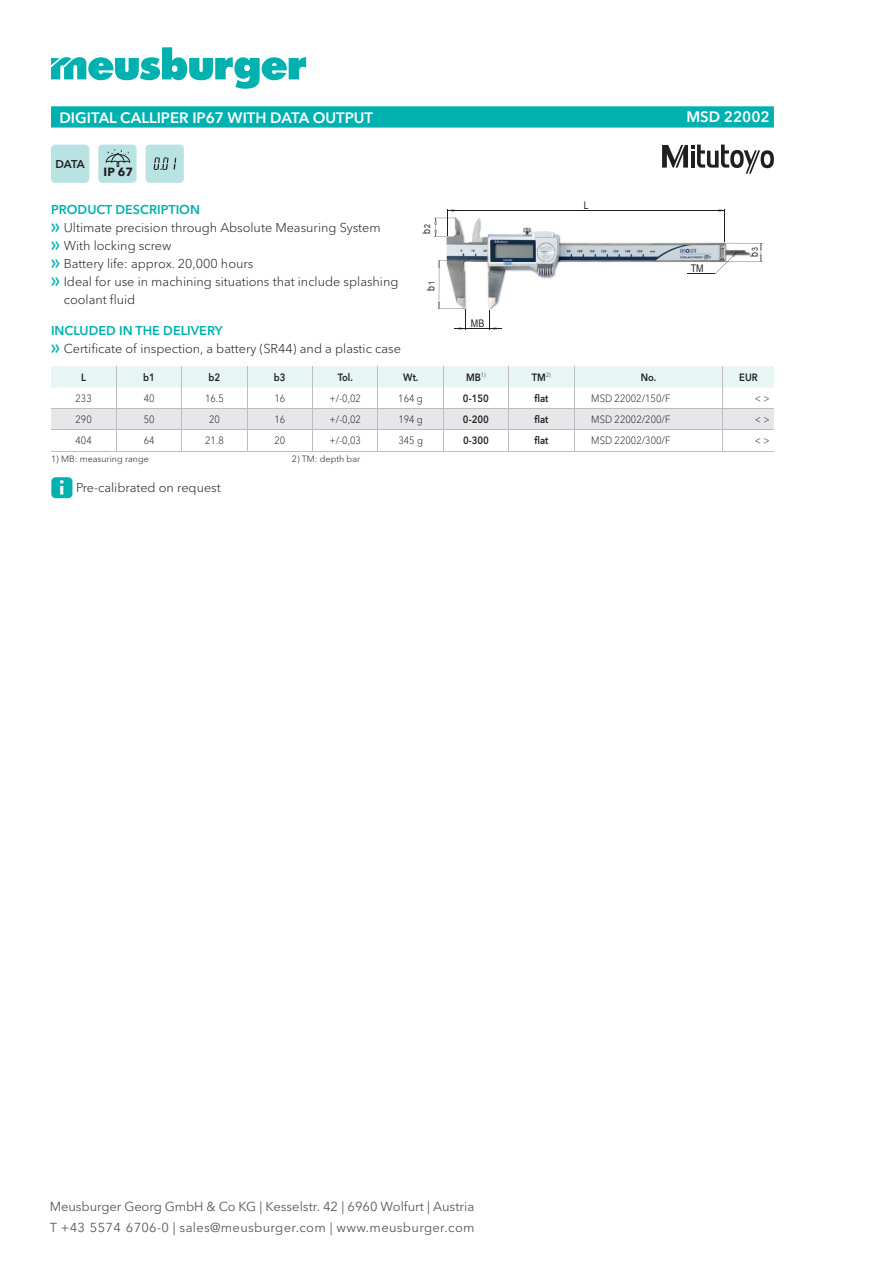
<style>
.page{position:relative;width:893px;height:1263px;background:#fff}
.page>*{position:absolute;margin:0;border:0;box-sizing:border-box;transform-origin:0 0}
.t1{font:600 15px "Avenir Next W1 G";color:#fff}
.t2{font:12.9px/20.7px "Avenir Next W1 G";color:#57585a}
.t3{font:300 12.75px/18px "Avenir Next W1 G";color:#231f20}
.t4{font:600 12.75px "Avenir Next W1 G";color:#00b1b0}
.t5{font:700 11.85px "Avenir Next W1 G";color:#231f20}
.t6{font:600 11.25px "Avenir Next W1 G";color:#231f20}
.t7{font:300 10.5px "Avenir Next W1 G";color:#231f20;scale:.9 1}
.t8{font:600 10.5px "Avenir Next W1 G";color:#231f20;scale:.9 1}
.t9{font:10.5px "Arial";color:#231f20;scale:.85 1}
.t10{font:10.5px "Arial";color:#231f20;scale:.82 1}
.t11{font:300 9px "Avenir Next W1 G";color:#231f20}
.s1{font-family:"Meusburger Sonderzeichen";font-weight:400;color:#00b1b0}
.s2{font-weight:600;color:#00b1b0}
.s3{font-size:8.25px}
</style>
<div class="page">
<svg style="left:51px;top:47px;width:255px;height:42px"></svg>
<svg style="left:51px;top:106px;width:723px;height:22px;background:#08b3b2"></svg>
<div style="left:51px;top:145px;width:38px;height:38px;background:#b9e2e3;border-radius:4px"></div>
<div style="left:98px;top:145px;width:39px;height:38px;background:#b9e2e3;border-radius:4px"></div>
<svg style="left:105px;top:149px;width:26px;height:18px"></svg>
<div style="left:146px;top:145px;width:38px;height:38px;background:#b9e2e3;border-radius:4px"></div>
<svg style="left:154px;top:157px;width:22px;height:13px"></svg>
<svg style="left:662px;top:145px;width:112px;height:29px"></svg>
<img style="left:441px;top:212px;width:310px;height:102px">
<svg style="left:490px;top:310px;width:6px;height:20px"></svg>
<hr style="left:725px;top:209px;width:1px;height:33px;background:#231f20">
<hr style="left:447px;top:210px;width:278px;height:1px;background:#231f20">
<svg style="left:434px;top:209px;width:21px;height:28px"></svg>
<hr style="left:438px;top:261px;width:32px;height:1px;background:#231f20">
<svg style="left:437px;top:302px;width:29px;height:28px"></svg>
<hr style="left:439px;top:261px;width:1px;height:48px;background:#231f20">
<hr style="left:726px;top:261px;width:37px;height:1px;background:#231f20">
<hr style="left:726px;top:243px;width:37px;height:1px;background:#231f20">
<svg style="left:688px;top:251px;width:50px;height:24px"></svg>
<hr style="left:454px;top:328px;width:47px;height:1px;background:#231f20">
<svg style="left:760px;top:243px;width:2px;height:18px"></svg>
<svg style="left:51px;top:366px;width:723px;height:85px"></svg>
<hr style="left:51px;top:451px;width:65px;height:1px;background:#bcbdc0">
<hr style="left:116px;top:451px;width:66px;height:1px;background:#bcbdc0">
<hr style="left:182px;top:451px;width:65px;height:1px;background:#bcbdc0">
<hr style="left:247px;top:451px;width:66px;height:1px;background:#bcbdc0">
<hr style="left:313px;top:451px;width:65px;height:1px;background:#bcbdc0">
<hr style="left:378px;top:451px;width:65px;height:1px;background:#bcbdc0">
<hr style="left:443px;top:451px;width:66px;height:1px;background:#bcbdc0">
<hr style="left:509px;top:451px;width:65px;height:1px;background:#bcbdc0">
<hr style="left:574px;top:451px;width:149px;height:1px;background:#bcbdc0">
<hr style="left:723px;top:451px;width:51px;height:1px;background:#bcbdc0">
<p class="t1" style="left:60px;top:108px;width:315px">DIGITAL CALLIPER IP67 WITH DATA OUTPUT</p>
<p class="t1" style="left:686px;top:108px;width:85px">MSD 22002</p>
<p class="t6" style="left:55px;top:157px;width:31px">DATA</p>
<p class="t5" style="left:104px;top:165px;width:31px">IP 67</p>
<p class="t4" style="left:51px;top:202px;width:151px">PRODUCT DESCRIPTION</p>
<p class="t3" style="left:51px;top:218px;width:331px"><span class="s1">f</span> Ultimate precision through Absolute Measuring System</p>
<p class="t3" style="left:51px;top:236px;width:122px"><span class="s1">f</span> With locking screw</p>
<p class="t3" style="left:51px;top:254px;width:204px"><span class="s1">f</span> Battery life: approx. 20,000 hours</p>
<p class="t3" style="left:51px;top:272px;width:349px"><span class="s1">f</span> Ideal for use in machining situations that include splashing</p>
<p class="t3" style="left:64px;top:290px;width:73px">coolant fluid</p>
<p class="t3" style="left:51px;top:321px;width:351px"><span class="s2">INCLUDED IN THE DELIVERY<br></span><span class="s1">f</span> Certificate of inspection, a battery (SR44) and a plastic case</p>
<p class="t10" style="left:584px;top:198px;width:7px">L</p>
<p class="t9" style="left:420px;top:234px;width:13px;rotate:-90deg">b<span class="s3">2</span></p>
<p class="t9" style="left:747px;top:257px;width:13px;rotate:-90deg">b<span class="s3">3</span></p>
<p class="t9" style="left:691px;top:261px;width:17px">TM</p>
<p class="t9" style="left:424px;top:291px;width:13px;rotate:-90deg">b<span class="s3">1</span></p>
<p class="t9" style="left:471px;top:316px;width:17px">MB</p>
<p class="t8" style="left:81px;top:371px;width:7px">L</p>
<p class="t8" style="left:143px;top:371px;width:15px">b1</p>
<p class="t8" style="left:209px;top:371px;width:15px">b2</p>
<p class="t8" style="left:274px;top:371px;width:15px">b3</p>
<p class="t8" style="left:338px;top:371px;width:18px">Tol.</p>
<p class="t8" style="left:403px;top:371px;width:18px">Wt.</p>
<p class="t8" style="left:466px;top:371px;width:23px">MB<sup>1)</sup></p>
<p class="t8" style="left:532px;top:371px;width:22px">TM<sup>2)</sup></p>
<p class="t8" style="left:641px;top:371px;width:19px">No.</p>
<p class="t8" style="left:739px;top:371px;width:22px">EUR</p>
<p class="t7" style="left:75px;top:392px;width:20px">233</p>
<p class="t7" style="left:144px;top:392px;width:14px">40</p>
<p class="t7" style="left:205px;top:392px;width:22px">16.5</p>
<p class="t7" style="left:274px;top:392px;width:14px">16</p>
<p class="t7" style="left:329px;top:392px;width:36px">+/-0,02</p>
<p class="t7" style="left:398px;top:392px;width:29px">164 g</p>
<p class="t8" style="left:463px;top:392px;width:30px">0-150</p>
<p class="t8" style="left:534px;top:392px;width:17px">flat</p>
<p class="t7" style="left:591px;top:392px;width:89px">MSD 22002/150/F</p>
<p class="t7" style="left:755px;top:392px;width:18px">&lt; &gt;</p>
<p class="t7" style="left:75px;top:413px;width:20px">290</p>
<p class="t7" style="left:144px;top:413px;width:14px">50</p>
<p class="t7" style="left:209px;top:413px;width:14px">20</p>
<p class="t7" style="left:274px;top:413px;width:14px">16</p>
<p class="t7" style="left:330px;top:413px;width:36px">+/-0,02</p>
<p class="t7" style="left:398px;top:413px;width:29px">194 g</p>
<p class="t8" style="left:463px;top:413px;width:30px">0-200</p>
<p class="t8" style="left:534px;top:413px;width:17px">flat</p>
<p class="t7" style="left:591px;top:413px;width:89px">MSD 22002/200/F</p>
<p class="t7" style="left:755px;top:413px;width:18px">&lt; &gt;</p>
<p class="t7" style="left:76px;top:434px;width:20px">404</p>
<p class="t7" style="left:144px;top:434px;width:14px">64</p>
<p class="t7" style="left:205px;top:434px;width:22px">21.8</p>
<p class="t7" style="left:274px;top:434px;width:14px">20</p>
<p class="t7" style="left:330px;top:434px;width:36px">+/-0,03</p>
<p class="t7" style="left:398px;top:434px;width:29px">345 g</p>
<p class="t8" style="left:463px;top:434px;width:30px">0-300</p>
<p class="t8" style="left:534px;top:434px;width:17px">flat</p>
<p class="t7" style="left:591px;top:434px;width:89px">MSD 22002/300/F</p>
<p class="t7" style="left:755px;top:434px;width:18px">&lt; &gt;</p>
<p class="t11" style="left:51px;top:454px;width:99px">1) MB: measuring range</p>
<p class="t11" style="left:292px;top:454px;width:70px">2) TM: depth bar</p>
<p class="t3" style="left:51px;top:478px;width:171px"><span class="s1">E</span> Pre-calibrated on request</p>
<p class="t2" style="left:50px;top:1196px;width:426px">Meusburger Georg GmbH &amp; Co KG | Kesselstr. 42 | 6960 Wolfurt | Austria<br>T +43 5574 6706-0 | sales@meusburger.com | www.meusburger.com</p>
</div>
